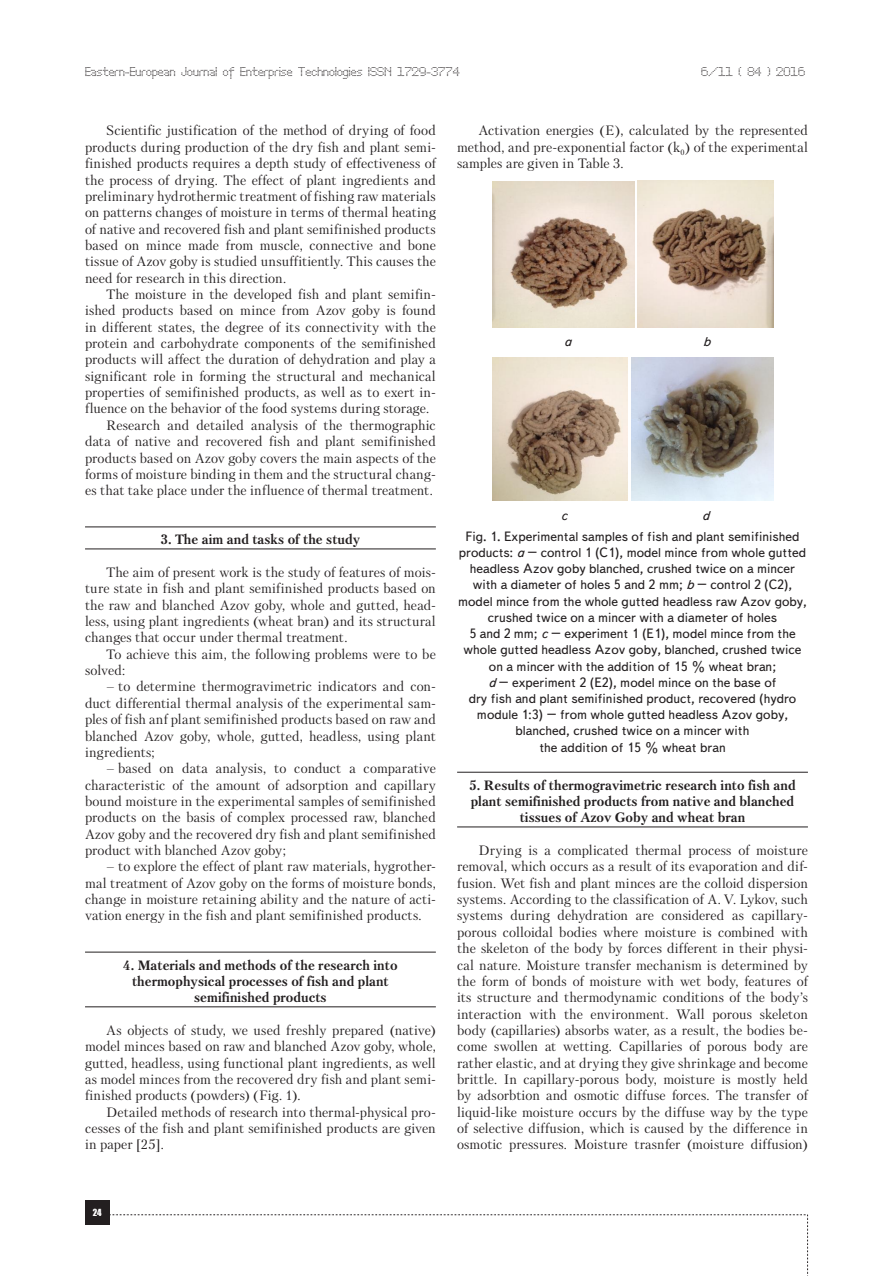
<style>
.page{position:relative;width:893px;height:1276px;background:#fff}
.page>*{position:absolute;margin:0;border:0;box-sizing:border-box;transform-origin:0 0}
.Text__англ{font:13.5px/16.4px "Petersburg C";letter-spacing:.005em;color:#231f20;text-align:justify}
.Подпись_рисунка{font:13.5px/16.2px "Text Book C";color:#231f20;text-align:center}
.Punkt{font:700 13.5px/16.4px "Petersburg C";color:#231f20;text-align:center}
.Подпись_рисунка-2{font:italic 13.5px "Text Book C";color:#231f20}
.t1{font:12px "Perfo";letter-spacing:.015em;color:#231f20}
.t2{font:9px "Impact";color:#fff}
.s1{font-style:italic}
</style>
<div class="page">
<div style="left:85px;top:1200px;width:24px;height:24px;background:#231f20"></div>
<svg style="left:109px;top:1214px;width:699px;height:62px"></svg>
<hr style="left:85px;top:526px;width:351px;height:1px;background:#231f20">
<hr style="left:85px;top:548px;width:351px;height:1px;background:#231f20">
<hr style="left:85px;top:951px;width:351px;height:1px;background:#231f20">
<hr style="left:85px;top:1006px;width:351px;height:1px;background:#231f20">
<hr style="left:457px;top:772px;width:351px;height:1px;background:#231f20">
<hr style="left:457px;top:826px;width:351px;height:1px;background:#231f20">
<img style="left:492px;top:357px;width:136px;height:144px">
<img style="left:631px;top:357px;width:142px;height:144px">
<img style="left:638px;top:181px;width:135px;height:146px">
<img style="left:492px;top:181px;width:142px;height:147px">
<p class="t1" style="left:85px;top:65px;width:376px">Eastern-European Journal of Enterprise Technologies ISSN 1729-3774</p>
<p class="t1" style="left:701px;top:65px;width:105px">6/11 ( 84 ) 2016</p>
<p class="Text__англ" style="left:85px;top:122px;width:352px;text-indent:21px">Scientific justification of the method of drying of food products during production of the dry fish and plant semi&shy;finished products requires a depth study of effectiveness of the process of drying. The effect of plant ingredients and preliminary hydrothermic treatment of fishing raw materials on patterns changes of moisture in terms of thermal heating of native and recovered fish and plant semifinished products based on mince made from muscle, connective and bone tissue of Azov goby is studied unsuffitiently. This causes the need for research in this direction.</p>
<p class="Text__англ" style="left:85px;top:286px;width:352px;text-indent:21px">The moisture in the developed fish and plant semifin&shy;ished products based on mince from Azov goby is found in different states, the degree of its connectivity with the protein and carbohydrate components of the semifinished products will affect the duration of dehydration and play a significant role in forming the structural and mechanical properties of semifinished products, as well as to exert in&shy;fluence on the behavior of the food systems during storage.</p>
<p class="Text__англ" style="left:85px;top:417px;width:352px;text-indent:21px">Research and detailed analysis of the thermographic data of native and recovered fish and plant semifinished products based on Azov goby covers the main aspects of the forms of moisture binding in them and the structural chang&shy;es that take place under the influence of thermal treatment.</p>
<p class="Punkt" style="left:161px;top:531px;width:201px">3. The aim and tasks of the study</p>
<p class="Text__англ" style="left:85px;top:564px;width:352px;text-indent:21px">The aim of present work is the study of features of mois&shy;ture state in fish and plant semifinished products based on the raw and blanched Azov goby, whole and gutted, head&shy;less, using plant ingredients (wheat bran) and its structural changes that occur under thermal treatment.</p>
<p class="Text__англ" style="left:85px;top:646px;width:352px;text-indent:21px">To achieve this aim, the following problems were to be solved:</p>
<p class="Text__англ" style="left:85px;top:678px;width:352px;text-indent:21px">– to determine thermogravimetric indicators and con&shy;duct differential thermal analysis of the experimental sam&shy;ples of fish anf plant semifinished products based on raw and blanched Azov goby, whole, gutted, headless, using plant ingredients;</p>
<p class="Text__англ" style="left:85px;top:760px;width:352px;text-indent:21px">– based on data analysis, to conduct a comparative characteristic of the amount of adsorption and capillary bound moisture in the experimental samples of semifinished products on the basis of complex processed raw, blanched Azov goby and the recovered dry fish and plant semifinished product with blanched Azov goby;</p>
<p class="Text__англ" style="left:85px;top:858px;width:352px;text-indent:21px">– to explore the effect of plant raw materials, hygrother&shy;mal treatment of Azov goby on the forms of moisture bonds, change in moisture retaining ability and the nature of acti&shy;vation energy in the fish and plant semifinished products.</p>
<p class="Punkt" style="left:123px;top:956px;width:276px">4. Materials and methods of the research into thermophysical processes of fish and plant semifinished products</p>
<p class="Text__англ" style="left:85px;top:1022px;width:352px;text-indent:21px">As objects of study, we used freshly prepared (native) model minces based on raw and blanched Azov goby, whole, gutted, headless, using functional plant ingredients, as well as model minces from the recovered dry fish and plant semi&shy;finished products (powders) (Fig. 1).</p>
<p class="Text__англ" style="left:85px;top:1103px;width:352px;text-indent:21px">Detailed methods of research into thermal-physical pro&shy;cesses of the fish and plant semifinished products are given in paper [25].</p>
<p class="Text__англ" style="left:457px;top:122px;width:352px;text-indent:21px">Activation energies (E), calculated by the represented method, and pre-exponential factor (k<sub>0</sub>) of the experimental samples are given in Table 3.</p>
<p class="Подпись_рисунка-2" style="left:564px;top:334px;width:9px">a</p>
<p class="Подпись_рисунка-2" style="left:703px;top:334px;width:9px">b</p>
<p class="Подпись_рисунка-2" style="left:561px;top:508px;width:8px">c</p>
<p class="Подпись_рисунка-2" style="left:702px;top:508px;width:9px">d</p>
<p class="Подпись_рисунка" style="left:458px;top:528px;width:350px">Fig. 1. Experimental samples of fish and plant semifinished products: <span class="s1">a</span> – control 1 (C1), model mince from whole gutted headless Azov goby blanched, crushed twice on a mincer with a diameter of holes 5 and 2 mm; <span class="s1">b</span> – control 2 (C2), model mince from the whole gutted headless raw Azov goby, crushed twice on a mincer with a diameter of holes<br>5 and 2 mm; <span class="s1">c</span> – experiment 1 (E1), model mince from the whole gutted headless Azov goby, blanched, crushed twice on a mincer with the addition of 15 % wheat bran;<br><span class="s1">d</span> – experiment 2 (E2), model mince on the base of<br>dry fish and plant semifinished product, recovered (hydro module 1:3) – from whole gutted headless Azov goby, blanched, crushed twice on a mincer with<br>the addition of 15 % wheat bran</p>
<p class="Punkt" style="left:469px;top:776px;width:328px">5. Results of thermogravimetric research into fish and plant semifinished products from native and blanched tissues of Azov Goby and wheat bran</p>
<p class="Text__англ" style="left:457px;top:842px;width:352px;text-indent:21px">Drying is a complicated thermal process of moisture removal, which occurs as a result of its evaporation and dif&shy;fusion. Wet fish and plant minces are the colloid dispersion systems. According to the classification of A. V. Lykov, such systems during dehydration are considered as capillary&shy;porous colloidal bodies where moisture is combined with the skeleton of the body by forces different in their physi&shy;cal nature. Moisture transfer mechanism is determined by the form of bonds of moisture with wet body, features of its structure and thermodynamic conditions of the body’s interaction with the environment. Wall porous skeleton body (capillaries) absorbs water, as a result, the bodies be&shy;come swollen at wetting. Capillaries of porous body are rather elastic, and at drying they give shrinkage and become brittle. In capillary-porous body, moisture is mostly held by adsorbtion and osmotic diffuse forces. The transfer of liquid-like moisture occurs by the diffuse way by the type of selective diffusion, which is caused by the difference in osmotic pressures. Moisture trasnfer (moisture diffusion)</p>
<p class="t2" style="left:93px;top:1205px;width:10px">24</p>
</div>
